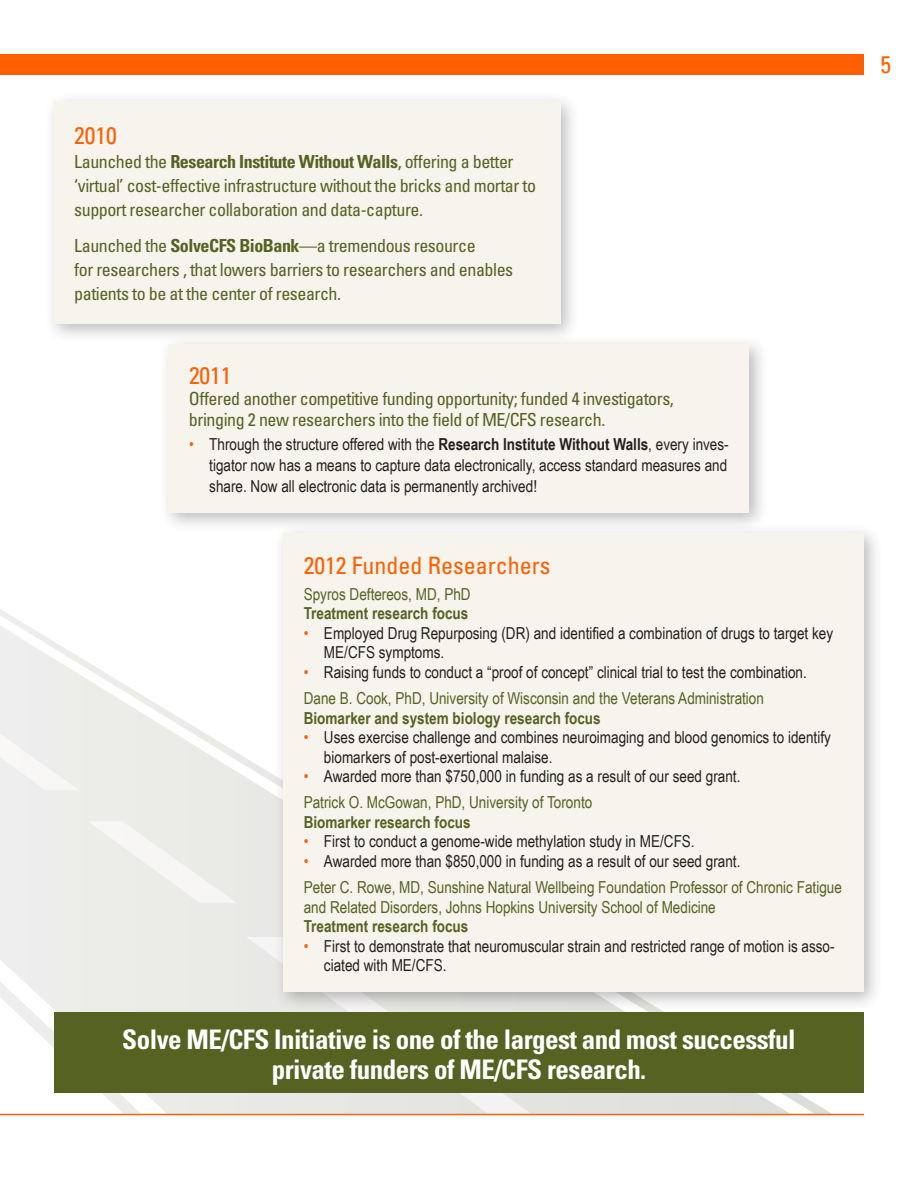
<style>
.page{position:relative;width:918px;height:1188px;background:#fff}
.page>*{position:absolute;margin:0;border:0;box-sizing:border-box;transform-origin:0 0}
.t1{font:700 condensed 27px/30px "Univers";letter-spacing:-.02em;color:#fff;text-align:center}
.t2{font:condensed 24px "Univers";color:#ff5f00}
.t3{font:condensed 18px/24px "Univers";letter-spacing:-.025em;color:#556221}
.t4{font:16.5px/19.5px "Arial Narrow";color:#231f20}
.t5{font:16.5px/26.2px "Arial Narrow";color:#556221}
.t6{font:700 16.5px "Arial Narrow";color:#556221}
.s1{font-weight:700}
.s2{color:#ff5f00}
.s3{color:#556221}
.s4{color:#231f20}
</style>
<div class="page">
<svg style="left:0;top:615px;width:815px;height:499px;fill:#ecedea"></svg>
<div style="left:0;top:54px;width:864px;height:20px;background:#ff5f00"></div>
<div style="left:274px;top:523px;width:609px;height:489px;background:#231f20;opacity:.3"></div>
<div style="left:284px;top:533px;width:580px;height:459px;background:#f7f3ed"></div>
<div style="left:44px;top:91px;width:536px;height:252px;background:#231f20;opacity:.3"></div>
<div style="left:54px;top:101px;width:506px;height:223px;background:#f7f3ed"></div>
<div style="left:159px;top:334px;width:610px;height:198px;background:#231f20;opacity:.3"></div>
<div style="left:169px;top:344px;width:580px;height:169px;background:#f7f3ed"></div>
<div style="left:54px;top:1012px;width:810px;height:82px;background:#556221"></div>
<hr style="left:0;top:1114px;width:864px;height:1px;background:#ff5f00">
<h2 class="t2" style="left:74px;top:120px;width:44px">2010</h2>
<p class="t3" style="left:74px;top:150px;width:463px">Launched the <span class="s1">Research Institute Without Walls</span>, offering a better ‘virtual’ cost-effective infrastructure without the bricks and mortar to support researcher collaboration and data-capture.</p>
<p class="t3" style="left:74px;top:234px;width:441px">Launched the <span class="s1">SolveCFS BioBank</span>—a tremendous resource<br>for researchers , that lowers barriers to researchers and enables patients to be at the center of research.</p>
<h2 class="t2" style="left:189px;top:360px;width:44px">2011</h2>
<p class="t3" style="left:189px;top:388px;width:486px;line-height:21px">Offered another competitive funding opportunity; funded 4 investigators, bringing 2 new researchers into the field of ME/CFS research.</p>
<p class="t4" style="left:209px;top:433px;width:521px;line-height:21px;text-align:justify;text-indent:-20px"><span class="s2">•</span> Through the structure offered with the <span class="s1">Research Institute Without Walls</span>, every inves&shy;tigator now has a means to capture data electronically, access standard measures and share. Now all electronic data is permanently archived!</p>
<h2 class="t2" style="left:304px;top:550px;width:248px">2012 Funded Researchers</h2>
<p class="t5" style="left:304px;top:580px;width:168px">Spyros Deftereos, MD, PhD</p>
<p class="t6" style="left:304px;top:601px;width:166px">Treatment research focus</p>
<p class="t4" style="left:324px;top:623px;width:511px;text-indent:-20px"><span class="s2">•</span> Employed Drug Repurposing (DR) and identified a combination of drugs to target key<br>ME/CFS symptoms.</p>
<p class="t4" style="left:304px;top:658px;width:505px;line-height:26.2px"><span class="s2">•</span> Raising funds to conduct a “proof of concept” clinical trial to test the combination.<br><span class="s3">Dane B. Cook, PhD, University of Wisconsin and the Veterans Administration</span></p>
<p class="t6" style="left:304px;top:705px;width:299px">Biomarker and system biology research focus</p>
<p class="t4" style="left:324px;top:727px;width:508px;text-indent:-20px"><span class="s2">•</span> Uses exercise challenge and combines neuroimaging and blood genomics to identify biomarkers of post-exertional malaise.</p>
<p class="t4" style="left:304px;top:763px;width:438px;line-height:26.2px"><span class="s2">•</span> Awarded more than $750,000 in funding as a result of our seed grant.<br><span class="s3">Patrick O. McGowan, PhD, University of Toronto</span></p>
<p class="t6" style="left:304px;top:810px;width:168px">Biomarker research focus</p>
<p class="t4" style="left:304px;top:831px;width:392px"><span class="s2">•</span> First to conduct a genome-wide methylation study in ME/CFS.</p>
<p class="t5" style="left:304px;top:847px;width:540px"><span class="s2">•</span> <span class="s4">Awarded more than $850,000 in funding as a result of our seed grant.<br></span>Peter C. Rowe, MD, Sunshine Natural Wellbeing Foundation Professor of Chronic Fatigue</p>
<p class="t5" style="left:304px;top:893px;width:414px">and Related Disorders, Johns Hopkins University School of Medicine</p>
<p class="t6" style="left:304px;top:914px;width:166px">Treatment research focus</p>
<p class="t4" style="left:324px;top:935px;width:512px;text-indent:-20px"><span class="s2">•</span> First to demonstrate that neuromuscular strain and restricted range of motion is asso&shy;ciated with ME/CFS.</p>
<h1 class="t1" style="left:122px;top:1024px;width:675px">Solve ME/CFS Initiative is one of the largest and most successful private funders of ME/CFS research.</h1>
<h2 class="t2" style="left:880px;top:49px;width:12px">5</h2>
</div>
